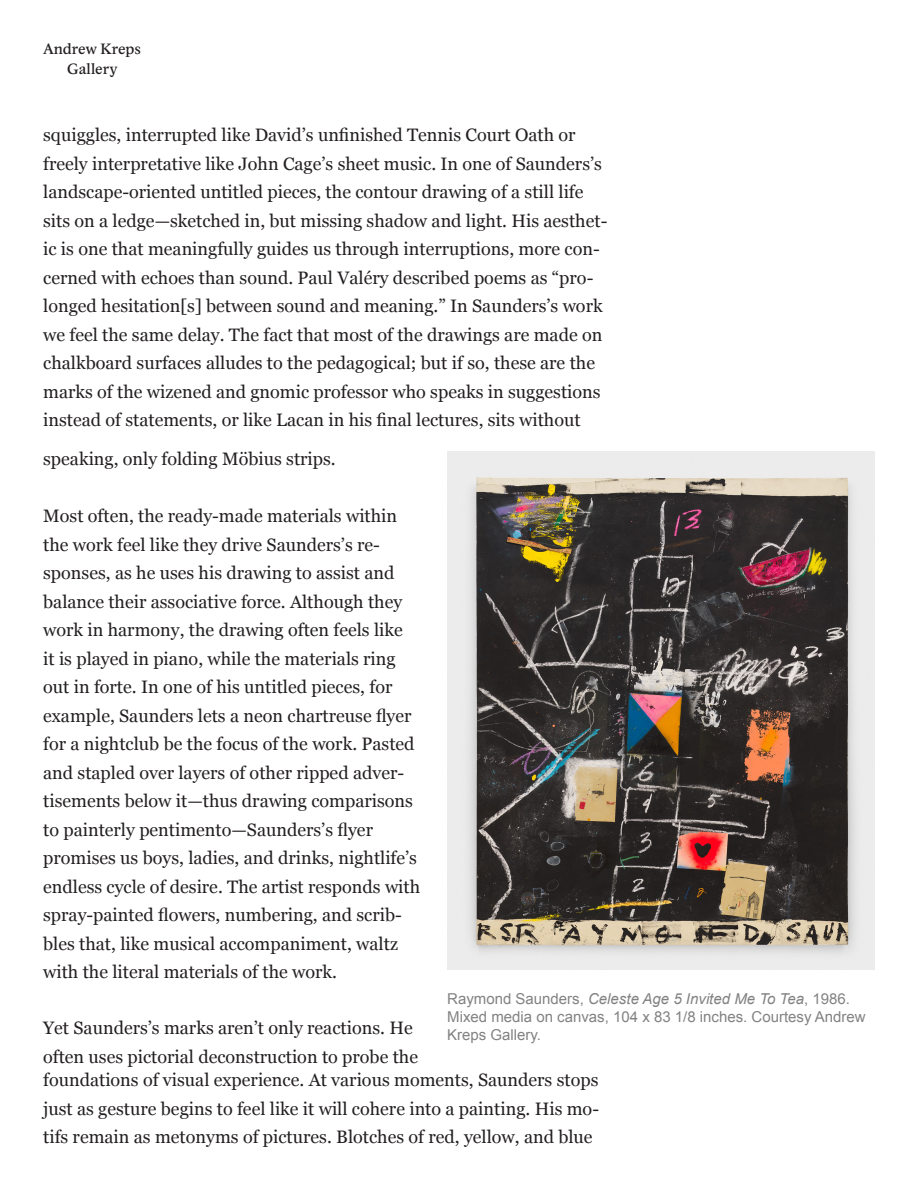
<style>
.page{position:relative;width:918px;height:1188px;background:#fff}
.page>*{position:absolute;margin:0;border:0;box-sizing:border-box;transform-origin:0 0}
.t1{font:18px/28.5px "Georgia";color:#231f20}
.t2{font:15px/18px "Arial";color:#818281}
.main_text{font:15px "Academica Text";letter-spacing:.01em;color:#231f20}
.s1{font-style:italic}
</style>
<div class="page">
<img style="left:447px;top:451px;width:428px;height:518px">
<p class="main_text" style="left:44px;top:40px;width:99px">Andrew Kreps</p>
<p class="main_text" style="left:67px;top:60px;width:52px">Gallery</p>
<p class="t1" style="left:43px;top:120px;width:566px">squiggles, interrupted like David’s unfinished Tennis Court Oath or freely interpretative like John Cage’s sheet music. In one of Saunders’s landscape-oriented untitled pieces, the contour drawing of a still life sits on a ledge—sketched in, but missing shadow and light. His aesthet&shy;ic is one that meaningfully guides us through interruptions, more con&shy;cerned with echoes than sound. Paul Valéry described poems as “pro&shy;longed hesitation[s] between sound and meaning.” In Saunders’s work we feel the same delay. The fact that most of the drawings are made on chalkboard surfaces alludes to the pedagogical; but if so, these are the marks of the wizened and gnomic professor who speaks in suggestions instead of statements, or like Lacan in his final lectures, sits without</p>
<p class="t1" style="left:43px;top:444px;width:294px">speaking, only folding Möbius strips.</p>
<p class="t1" style="left:43px;top:501px;width:379px">Most often, the ready-made materials within the work feel like they drive Saunders’s re&shy;sponses, as he uses his drawing to assist and balance their associative force. Although they work in harmony, the drawing often feels like<br>it is played in piano, while the materials ring out in forte. In one of his untitled pieces, for example, Saunders lets a neon chartreuse flyer for a nightclub be the focus of the work. Pasted and stapled over layers of other ripped adver&shy;tisements below it—thus drawing comparisons to painterly pentimento—Saunders’s flyer promises us boys, ladies, and drinks, nightlife’s endless cycle of desire. The artist responds with spray-painted flowers, numbering, and scrib&shy;bles that, like musical accompaniment, waltz with the literal materials of the work.</p>
<p class="t2" style="left:447px;top:989px;width:420px">Raymond Saunders, <span class="s1">Celeste Age 5 Invited Me To Tea</span>, 1986.<br>Mixed media on canvas, 104 x 83 1/8 inches. Courtesy Andrew<br>Kreps Gallery.</p>
<p class="t1" style="left:43px;top:1013px;width:376px">Yet Saunders’s marks aren’t only reactions. He often uses pictorial deconstruction to probe the</p>
<p class="t1" style="left:43px;top:1065px;width:558px;text-align:justify">foundations of visual experience. At various moments, Saunders stops just as gesture begins to feel like it will cohere into a painting. His mo&shy;tifs remain as metonyms of pictures. Blotches of red, yellow, and blue</p>
</div>
